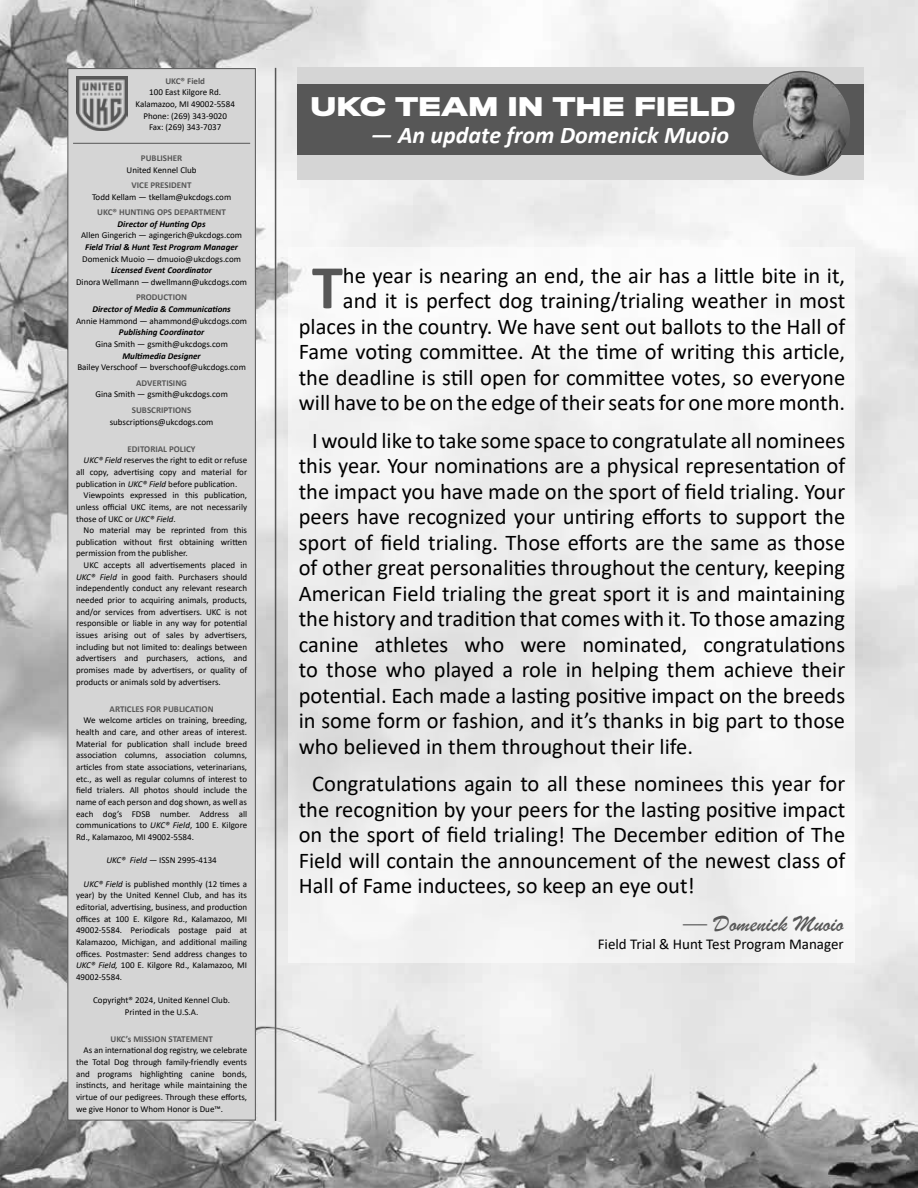
<style>
.page{position:relative;width:918px;height:1188px;background:#fff}
.page>*{position:absolute;margin:0;border:0;box-sizing:border-box;transform-origin:0 0}
.t1{font:700 62.7px "Calibri";color:#575757}
.t2{font:italic 700 24px "Calibri";color:#fff}
.t3{font:700 24px "Titling Gothic FB Wide";color:#fff}
.t4{font:24px "Brush Script";color:#575757}
.t5{font:22.5px/25.5px "Calibri";color:#000;text-align:justify}
.t6{font:15px "Calibri";color:#000}
.t7{font:9px/11.7px "Calibri";color:#000;text-align:justify}
.t8{font:700 9px "Calibri";color:#575757}
.t9{font:italic 700 9px "Calibri";color:#000}
.s1{font-style:italic}
</style>
<div class="page">
<img style="left:0;top:0;width:918px;height:1188px">
<hr style="left:275px;top:68px;width:1px;height:1053px;background:#575757">
<div style="left:68px;top:69px;width:187px;height:1051px;background:#d5d5d5"></div>
<div style="left:68px;top:68px;width:188px;height:1052px;border:1px solid #575757"></div>
<img style="left:77px;top:76px;width:51px;height:54px">
<hr style="left:73px;top:143px;width:177px;height:1px;background:#575757">
<div style="left:297px;top:68px;width:567px;height:112px;background:#d5d5d5"></div>
<div style="left:297px;top:84px;width:567px;height:71px;background:#575757"></div>
<img style="left:754px;top:72px;width:95px;height:103px">
<div style="left:751px;top:71px;width:101px;height:105px;border:2px solid #575757;border-radius:50%"></div>
<svg style="left:288px;top:248px;width:567px;height:715px;fill:#f1f1f1"></svg>
<p class="t8" style="left:165px;top:74px;width:41px">UKC® Field</p>
<p class="t7" style="left:136px;top:86px;width:101px;text-align:center">100 East Kilgore Rd.<br>Kalamazoo, MI 49002-5584<br>Phone: (269) 343-9020<br>Fax: (269) 343-7037</p>
<p class="t8" style="left:141px;top:152px;width:43px">PUBLISHER</p>
<p class="t7" style="left:127px;top:164px;width:72px">United Kennel Club</p>
<p class="t8" style="left:132px;top:179px;width:62px">VICE PRESIDENT</p>
<p class="t7" style="left:92px;top:191px;width:141px">Todd Kellam — tkellam@ukcdogs.com</p>
<p class="t8" style="left:97px;top:206px;width:130px">UKC® HUNTING OPS DEPARTMENT</p>
<p class="t9" style="left:118px;top:217px;width:89px">Director of Hunting Ops</p>
<p class="t7" style="left:81px;top:229px;width:162px">Allen Gingerich — agingerich@ukcdogs.com</p>
<p class="t9" style="left:85px;top:241px;width:154px">Field Trial &amp; Hunt Test Program Manager</p>
<p class="t7" style="left:82px;top:253px;width:160px">Domenick Muoio — dmuoio@ukcdogs.com</p>
<p class="t9" style="left:111px;top:264px;width:102px">Licensed Event Coordinator</p>
<p class="t7" style="left:76px;top:276px;width:173px">Dinora Wellmann — dwellmann@ukcdogs.com</p>
<p class="t8" style="left:136px;top:291px;width:53px">PRODUCTION</p>
<p class="t9" style="left:92px;top:303px;width:140px">Director of Media &amp; Communications</p>
<p class="t7" style="left:76px;top:315px;width:173px">Annie Hammond — ahammond@ukcdogs.com</p>
<p class="t9" style="left:119px;top:326px;width:87px">Publishing Coordinator</p>
<p class="t7" style="left:95px;top:338px;width:134px">Gina Smith — gsmith@ukcdogs.com</p>
<p class="t9" style="left:122px;top:349px;width:80px">Multimedia Designer</p>
<p class="t7" style="left:77px;top:361px;width:170px">Bailey Verschoof — bverschoof@ukcdogs.com</p>
<p class="t8" style="left:136px;top:376px;width:52px">ADVERTISING</p>
<p class="t7" style="left:95px;top:388px;width:134px">Gina Smith — gsmith@ukcdogs.com</p>
<p class="t8" style="left:132px;top:404px;width:61px">SUBSCRIPTIONS</p>
<p class="t7" style="left:110px;top:415px;width:105px">subscriptions@ukcdogs.com</p>
<p class="t8" style="left:128px;top:442px;width:70px">EDITORIAL POLICY</p>
<p class="t7" style="left:84px;top:454px;width:165px"><span class="s1">UKC® Field</span> reserves the right to edit or refuse</p>
<p class="t7" style="left:76px;top:466px;width:173px">all copy, advertising copy and material for</p>
<p class="t7" style="left:76px;top:477px;width:163px">publication in <span class="s1">UKC® Field</span> before publication.</p>
<p class="t7" style="left:84px;top:489px;width:165px">Viewpoints expressed in this publication,</p>
<p class="t7" style="left:76px;top:501px;width:173px">unless official UKC items, are not necessarily</p>
<p class="t7" style="left:76px;top:512px;width:101px">those of UKC or <span class="s1">UKC® Field</span>.</p>
<p class="t7" style="left:84px;top:524px;width:165px">No material may be reprinted from this</p>
<p class="t7" style="left:76px;top:536px;width:173px">publication without first obtaining written</p>
<p class="t7" style="left:76px;top:547px;width:113px">permission from the publisher.</p>
<p class="t7" style="left:84px;top:559px;width:165px">UKC accepts all advertisements placed in</p>
<p class="t7" style="left:76px;top:571px;width:173px"><span class="s1">UKC® Field</span> in good faith. Purchasers should</p>
<p class="t7" style="left:76px;top:582px;width:173px">independently conduct any relevant research</p>
<p class="t7" style="left:76px;top:594px;width:173px">needed prior to acquiring animals, products,</p>
<p class="t7" style="left:76px;top:606px;width:173px">and/or services from advertisers. UKC is not</p>
<p class="t7" style="left:76px;top:617px;width:173px">responsible or liable in any way for potential</p>
<p class="t7" style="left:76px;top:629px;width:173px">issues arising out of sales by advertisers,</p>
<p class="t7" style="left:76px;top:641px;width:173px">including but not limited to: dealings between</p>
<p class="t7" style="left:76px;top:652px;width:173px">advertisers and purchasers, actions, and</p>
<p class="t7" style="left:76px;top:664px;width:173px">promises made by advertisers, or quality of</p>
<p class="t7" style="left:76px;top:676px;width:146px">products or animals sold by advertisers.</p>
<p class="t8" style="left:110px;top:702px;width:106px">ARTICLES FOR PUBLICATION</p>
<p class="t7" style="left:76px;top:714px;width:173px;text-indent:7px">We welcome articles on training, breeding, health and care, and other areas of interest.<br>Material for publication shall include breed association columns, association columns, articles from state associations, veterinarians, etc., as well as regular columns of interest to field trialers. All photos should include the name of each person and dog shown, as well as each dog’s FDSB number. Address all communications to <span class="s1">UKC® Field</span>, 100 E. Kilgore Rd., Kalamazoo, MI 49002-5584.</p>
<p class="t7" style="left:106px;top:854px;width:112px"><span class="s1">UKC® Field —</span> ISSN 2995-4134</p>
<p class="t7" style="left:76px;top:878px;width:173px;text-indent:7px"><span class="s1">UKC® Field</span> is published monthly (12 times a year) by the United Kennel Club, and has its editorial, advertising, business, and production offices at 100 E. Kilgore Rd., Kalamazoo, MI 49002-5584. Periodicals postage paid at Kalamazoo, Michigan, and additional mailing offices. Postmaster: Send address changes to <span class="s1">UKC® Field,</span> 100 E. Kilgore Rd., Kalamazoo, MI 49002-5584.</p>
<p class="t7" style="left:93px;top:994px;width:138px;text-align:center">Copyright® 2024, United Kennel Club.<br>Printed in the U.S.A.</p>
<p class="t8" style="left:110px;top:1032px;width:104px">UKC’s MISSION STATEMENT</p>
<p class="t7" style="left:76px;top:1044px;width:173px;text-indent:7px">As an international dog registry, we celebrate the Total Dog through family-friendly events and programs highlighting canine bonds, instincts, and heritage while maintaining the virtue of our pedigrees. Through these efforts, we give Honor to Whom Honor is Due™.</p>
<h2 class="t3" style="left:310px;top:91px;width:427px">UKC TEAM IN THE FIELD</h2>
<h2 class="t2" style="left:371px;top:118px;width:360px">— An update from Domenick Muoio</h2>
<p class="t5" style="left:299px;top:262px;width:548px;text-align:right">he year is nearing an end, the air has a little bite in it,<br>and it is perfect dog training/trialing weather in most places in the country. We have sent out ballots to the Hall of Fame voting committee. At the time of writing this article, the deadline is still open for committee votes, so everyone will have to be on the edge of their seats for one more month.</p>
<p class="t5" style="left:299px;top:427px;width:548px;text-indent:14px">I would like to take some space to congratulate all nominees this year. Your nominations are a physical representation of the impact you have made on the sport of field trialing. Your peers have recognized your untiring efforts to support the sport of field trialing. Those efforts are the same as those of other great personalities throughout the century, keeping American Field trialing the great sport it is and maintaining the history and tradition that comes with it. To those amazing canine athletes who were nominated, congratulations to those who played a role in helping them achieve their potential. Each made a lasting positive impact on the breeds in some form or fashion, and it’s thanks in big part to those who believed in them throughout their life.</p>
<p class="t5" style="left:299px;top:770px;width:548px;text-indent:14px">Congratulations again to all these nominees this year for the recognition by your peers for the lasting positive impact on the sport of field trialing! The December edition of The Field will contain the announcement of the newest class of Hall of Fame inductees, so keep an eye out!</p>
<h2 class="t4" style="left:683px;top:909px;width:162px">— Domenick Muoio</h2>
<h3 class="t6" style="left:598px;top:934px;width:248px">Field Trial &amp; Hunt Test Program Manager</h3>
<h1 class="t1" style="left:312px;top:243px;width:33px">T</h1>
</div>
